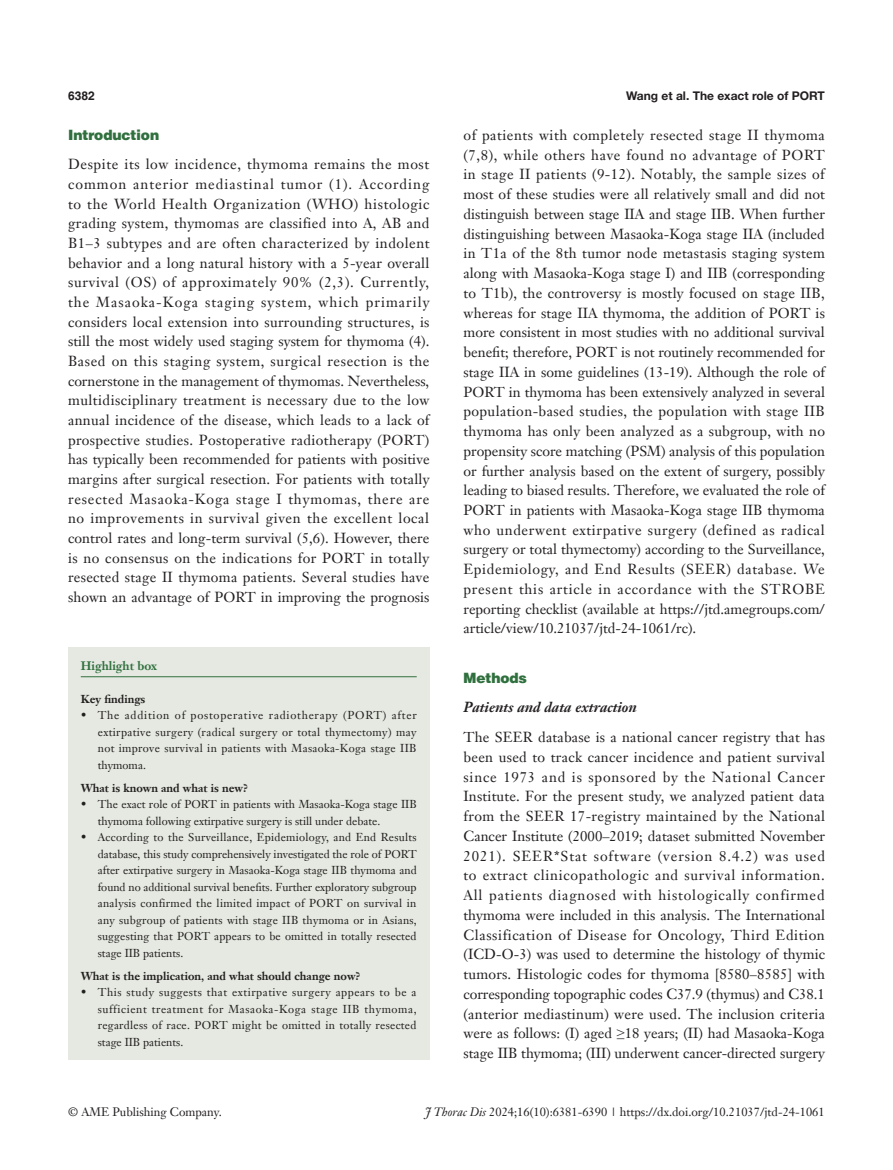
<style>
.page{position:relative;width:893px;height:1170px;background:#fff}
.page>*{position:absolute;margin:0;border:0;box-sizing:border-box;transform-origin:0 0}
.t1{font:14.25px/19.8px "Janson Text LT";color:#231f20;text-align:justify}
._2ji-6_5{font:italic 700 14.25px "Janson Text LT";color:#231f20}
._1ji-zhengti{font:900 14.25px "Helvetica";color:#30703e}
._1ji-6_5{font:900 14.25px "Helvetica";color:#30703e}
.t2{font:12px "Janson Text LT";color:#231f20}
.t3{font:700 12px "Helvetica Neue LT Pro";color:#231f20}
.Cite{font:700 12px "Janson Text LT";color:#30703e}
.t4{font:700 12px "Helvetica";color:#231f20}
.box-zhengwen{font:11.25px/16.5px "Janson Text LT";color:#231f20;text-align:justify}
.box-biaoti-1_5mm{font:700 11.25px "Janson Text LT";color:#231f20}
.box-biaoti{font:700 11.25px "Janson Text LT";color:#231f20}
.s1{font-family:"Times New Roman"}
.s2{font-style:italic}
</style>
<div class="page">
<div style="left:68px;top:647px;width:361px;height:412px;background:#e5e9e1"></div>
<hr style="left:81px;top:676px;width:336px;height:1px;background:#30703e">
<p class="t4" style="left:68px;top:88px;width:28px">6382</p>
<p class="t3" style="left:626px;top:88px;width:200px">Wang et al. The exact role of PORT</p>
<p class="_1ji-zhengti" style="left:68px;top:126px;width:93px">Introduction</p>
<p class="t1" style="left:68px;top:154px;width:363px">Despite its low incidence, thymoma remains the most common anterior mediastinal tumor (1). According to the World Health Organization (WHO) histologic grading system, thymomas are classified into A, AB and B1–3 subtypes and are often characterized by indolent behavior and a long natural history with a 5-year overall survival (OS) of approximately 90% (2,3). Currently, the Masaoka-Koga staging system, which primarily considers local extension into surrounding structures, is still the most widely used staging system for thymoma (4).<br>Based on this staging system, surgical resection is the cornerstone in the management of thymomas. Nevertheless, multidisciplinary treatment is necessary due to the low annual incidence of the disease, which leads to a lack of prospective studies. Postoperative radiotherapy (PORT) has typically been recommended for patients with positive margins after surgical resection. For patients with totally resected Masaoka-Koga stage I thymomas, there are no improvements in survival given the excellent local control rates and long-term survival (5,6). However, there is no consensus on the indications for PORT in totally resected stage II thymoma patients. Several studies have shown an advantage of PORT in improving the prognosis</p>
<p class="Cite" style="left:81px;top:658px;width:78px">Highlight box</p>
<p class="box-biaoti" style="left:81px;top:691px;width:66px">Key findings</p>
<p class="box-zhengwen" style="left:98px;top:707px;width:320px;text-indent:-17px">• The addition of postoperative radiotherapy (PORT) after extirpative surgery (radical surgery or total thymectomy) may not improve survival in patients with Masaoka-Koga stage IIB thymoma.</p>
<p class="box-biaoti-1_5mm" style="left:81px;top:780px;width:169px">What is known and what is new?</p>
<p class="box-zhengwen" style="left:98px;top:795px;width:320px;text-indent:-17px">• The exact role of PORT in patients with Masaoka-Koga stage IIB thymoma following extirpative surgery is still under debate.</p>
<p class="box-zhengwen" style="left:98px;top:828px;width:321px;text-indent:-17px">• According to the Surveillance, Epidemiology, and End Results database, this study comprehensively investigated the role of PORT after extirpative surgery in Masaoka-Koga stage IIB thymoma and found no additional survival benefits. Further exploratory subgroup analysis confirmed the limited impact of PORT on survival in any subgroup of patients with stage IIB thymoma or in Asians, suggesting that PORT appears to be omitted in totally resected stage IIB patients.</p>
<p class="box-biaoti-1_5mm" style="left:81px;top:968px;width:281px">What is the implication, and what should change now?</p>
<p class="box-zhengwen" style="left:98px;top:983px;width:320px;text-indent:-17px">• This study suggests that extirpative surgery appears to be a sufficient treatment for Masaoka-Koga stage IIB thymoma, regardless of race. PORT might be omitted in totally resected stage IIB patients.</p>
<p class="t1" style="left:463px;top:125px;width:363px">of patients with completely resected stage II thymoma (7,8), while others have found no advantage of PORT in stage II patients (9-12). Notably, the sample sizes of most of these studies were all relatively small and did not distinguish between stage IIA and stage IIB. When further distinguishing between Masaoka-Koga stage IIA (included in T1a of the 8th tumor node metastasis staging system along with Masaoka-Koga stage I) and IIB (corresponding to T1b), the controversy is mostly focused on stage IIB, whereas for stage IIA thymoma, the addition of PORT is more consistent in most studies with no additional survival benefit; therefore, PORT is not routinely recommended for stage IIA in some guidelines (13-19). Although the role of PORT in thymoma has been extensively analyzed in several population-based studies, the population with stage IIB thymoma has only been analyzed as a subgroup, with no propensity score matching (PSM) analysis of this population or further analysis based on the extent of surgery, possibly leading to biased results. Therefore, we evaluated the role of PORT in patients with Masaoka-Koga stage IIB thymoma who underwent extirpative surgery (defined as radical surgery or total thymectomy) according to the Surveillance, Epidemiology, and End Results (SEER) database. We present this article in accordance with the STROBE reporting checklist (available at https://jtd.amegroups.com/ article/view/10.21037/jtd-24-1061/rc).</p>
<p class="_1ji-6_5" style="left:463px;top:668px;width:65px">Methods</p>
<p class="_2ji-6_5" style="left:463px;top:698px;width:175px">Patients and data extraction</p>
<p class="t1" style="left:463px;top:727px;width:363px">The SEER database is a national cancer registry that has been used to track cancer incidence and patient survival since 1973 and is sponsored by the National Cancer Institute. For the present study, we analyzed patient data from the SEER 17-registry maintained by the National Cancer Institute (2000–2019; dataset submitted November 2021). SEER*Stat software (version 8.4.2) was used to extract clinicopathologic and survival information.<br>All patients diagnosed with histologically confirmed thymoma were included in this analysis. The International Classification of Disease for Oncology, Third Edition (ICD-O-3) was used to determine the histology of thymic tumors. Histologic codes for thymoma [8580–8585] with corresponding topographic codes C37.9 (thymus) and C38.1 (anterior mediastinum) were used. The inclusion criteria were as follows: (I) aged <span class="s1">≥</span>18 years; (II) had Masaoka-Koga stage IIB thymoma; (III) underwent cancer-directed surgery</p>
<p class="t2" style="left:68px;top:1104px;width:155px">© AME Publishing Company.</p>
<p class="t2" style="left:425px;top:1104px;width:401px"><span class="s2">J Thorac Dis</span> 2024;16(10):6381-6390 | https://dx.doi.org/10.21037/jtd-24-1061</p>
</div>
